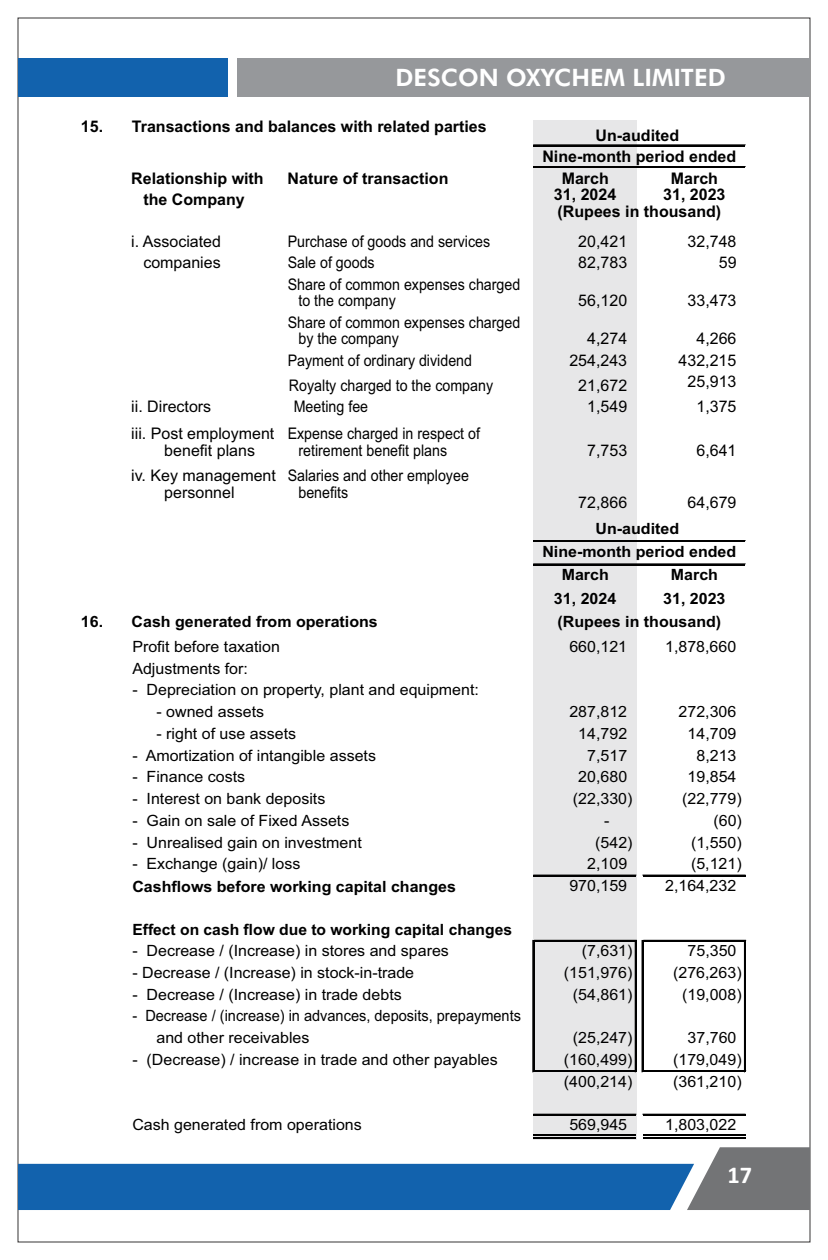
<style>
.page{position:relative;width:828px;height:1260px;background:#fff}
.page>*{position:absolute;margin:0;border:0;box-sizing:border-box;transform-origin:0 0}
.t1{font:800 24px "Futura BT";color:#fff}
.t2{font:700 24px "Calibri";color:#fff}
.t3{font:16px/21.6px "Arial";color:#000;scale:.89 1}
.t4{font:700 16px/21.2px "Arial";color:#000;text-align:center}
.t5{font:16px "Arial";color:#000}
.t6{font:15.6px/21.8px "Arial";color:#000}
.t7{font:700 15.6px "Arial";color:#000}
.t8{font:15.6px/21.8px "Arial";color:#000;scale:.94 1}
</style>
<div class="page">
<svg style="left:18px;top:1147px;width:792px;height:63px"></svg>
<div style="left:238px;top:58px;width:572px;height:39px;background:#96989b"></div>
<div style="left:18px;top:58px;width:209px;height:39px;background:#1262ad"></div>
<div style="left:534px;top:120px;width:103px;height:1020px;background:#e7e7e8"></div>
<hr style="left:534px;top:145px;width:211px;height:1px;background:#000">
<hr style="left:534px;top:167px;width:211px;height:1px;background:#000">
<hr style="left:534px;top:166px;width:211px;height:1px;background:#000">
<hr style="left:534px;top:875px;width:102px;height:1px;background:#000">
<hr style="left:534px;top:940px;width:103px;height:2px;background:#000">
<hr style="left:534px;top:1071px;width:103px;height:1px;background:#000">
<hr style="left:534px;top:1070px;width:103px;height:1px;background:#000">
<hr style="left:533px;top:940px;width:1px;height:132px;background:#000">
<hr style="left:532px;top:940px;width:1px;height:132px;background:#000">
<hr style="left:635px;top:942px;width:2px;height:130px;background:#000">
<hr style="left:642px;top:940px;width:1px;height:132px;background:#000">
<hr style="left:744px;top:942px;width:2px;height:130px;background:#000">
<hr style="left:534px;top:541px;width:211px;height:1px;background:#000">
<hr style="left:534px;top:540px;width:211px;height:1px;background:#000">
<hr style="left:534px;top:564px;width:211px;height:1px;background:#000">
<hr style="left:643px;top:875px;width:102px;height:1px;background:#000">
<hr style="left:643px;top:940px;width:103px;height:2px;background:#000">
<hr style="left:643px;top:1071px;width:103px;height:1px;background:#000">
<hr style="left:643px;top:1070px;width:103px;height:1px;background:#000">
<hr style="left:534px;top:1114px;width:102px;height:2px;background:#000">
<hr style="left:534px;top:1135px;width:102px;height:1px;background:#000">
<hr style="left:534px;top:1137px;width:102px;height:2px;background:#000">
<hr style="left:643px;top:1114px;width:102px;height:2px;background:#000">
<hr style="left:643px;top:1135px;width:102px;height:1px;background:#000">
<hr style="left:643px;top:1137px;width:102px;height:2px;background:#000">
<h1 class="t1" style="left:396px;top:67px;width:332px">DESCON OXYCHEM LIMITED</h1>
<p class="t4" style="left:81px;top:117px;width:407px">15. Transactions and balances with related parties</p>
<p class="t4" style="left:131px;top:169px;width:134px">Relationship with</p>
<p class="t4" style="left:288px;top:169px;width:162px">Nature of transaction</p>
<p class="t4" style="left:143px;top:190px;width:103px">the Company</p>
<p class="t5" style="left:131px;top:235px;width:91px">i. Associated</p>
<p class="t3" style="left:288px;top:232px;width:229px">Purchase of goods and services</p>
<p class="t5" style="left:143px;top:257px;width:79px">companies</p>
<p class="t3" style="left:288px;top:253px;width:263px">Sale of goods<br>Share of common expenses charged</p>
<p class="t3" style="left:288px;top:291px;width:263px;text-indent:11px">to the company<br>Share of common expenses charged</p>
<p class="t3" style="left:288px;top:329px;width:209px;text-indent:11px">by the company<br>Payment of ordinary dividend</p>
<p class="t3" style="left:289px;top:376px;width:231px">Royalty charged to the company</p>
<p class="t5" style="left:131px;top:400px;width:81px">ii. Directors</p>
<p class="t3" style="left:131px;top:394px;width:393px;line-height:27.4px;text-indent:163px">Meeting fee<br>iii. Post employment Expense charged in respect of</p>
<p class="t5" style="left:164px;top:444px;width:92px">benefit plans</p>
<p class="t3" style="left:131px;top:439px;width:381px;line-height:25.4px;text-indent:167px">retirement benefit plans<br>iv. Key management Salaries and other employee</p>
<p class="t5" style="left:164px;top:486px;width:72px">personnel</p>
<p class="t3" style="left:298px;top:483px;width:58px">benefits</p>
<p class="t7" style="left:81px;top:616px;width:298px">16. Cash generated from operations</p>
<p class="t6" style="left:132px;top:637px;width:149px">Profit before taxation<br>Adjustments for:</p>
<p class="t6" style="left:132px;top:680px;width:348px">- Depreciation on property, plant and equipment:</p>
<p class="t6" style="left:157px;top:702px;width:109px">- owned assets</p>
<p class="t6" style="left:157px;top:724px;width:141px">- right of use assets</p>
<p class="t6" style="left:132px;top:746px;width:245px">- Amortization of intangible assets</p>
<p class="t6" style="left:132px;top:767px;width:114px">- Finance costs</p>
<p class="t6" style="left:132px;top:789px;width:194px">- Interest on bank deposits</p>
<p class="t6" style="left:132px;top:811px;width:218px">- Gain on sale of Fixed Assets</p>
<p class="t6" style="left:132px;top:833px;width:231px">- Unrealised gain on investment</p>
<p class="t6" style="left:132px;top:854px;width:170px">- Exchange (gain)/ loss</p>
<p class="t7" style="left:132px;top:880px;width:325px">Cashflows before working capital changes</p>
<p class="t7" style="left:132px;top:924px;width:381px">Effect on cash flow due to working capital changes</p>
<p class="t6" style="left:132px;top:941px;width:318px">- Decrease / (Increase) in stores and spares</p>
<p class="t6" style="left:132px;top:963px;width:283px">- Decrease / (Increase) in stock-in-trade</p>
<p class="t6" style="left:132px;top:985px;width:271px">- Decrease / (Increase) in trade debts</p>
<p class="t8" style="left:157px;top:1007px;width:389px;text-indent:-24px">- Decrease / (increase) in advances, deposits, prepayments and other receivables</p>
<p class="t6" style="left:132px;top:1050px;width:367px">- (Decrease) / increase in trade and other payables</p>
<p class="t6" style="left:132px;top:1115px;width:231px">Cash generated from operations</p>
<p class="t4" style="left:542px;top:126px;width:195px">Un-audited<br>Nine-month period ended</p>
<p class="t4" style="left:562px;top:169px;width:49px">March</p>
<p class="t4" style="left:671px;top:169px;width:49px">March</p>
<p class="t4" style="left:554px;top:186px;width:64px">31, 2024</p>
<p class="t4" style="left:663px;top:186px;width:64px">31, 2023</p>
<p class="t5" style="left:578px;top:235px;width:50px">20,421</p>
<p class="t5" style="left:688px;top:235px;width:50px">32,748</p>
<p class="t5" style="left:578px;top:257px;width:50px">82,783</p>
<p class="t5" style="left:719px;top:257px;width:19px">59</p>
<p class="t5" style="left:578px;top:295px;width:50px">56,120</p>
<p class="t5" style="left:688px;top:295px;width:50px">33,473</p>
<p class="t5" style="left:587px;top:333px;width:42px">4,274</p>
<p class="t5" style="left:696px;top:333px;width:42px">4,266</p>
<p class="t5" style="left:569px;top:354px;width:59px">254,243</p>
<p class="t5" style="left:679px;top:354px;width:59px">432,215</p>
<p class="t5" style="left:578px;top:379px;width:50px">21,672</p>
<p class="t5" style="left:688px;top:376px;width:50px">25,913</p>
<p class="t5" style="left:587px;top:400px;width:42px">1,549</p>
<p class="t5" style="left:696px;top:400px;width:42px">1,375</p>
<p class="t5" style="left:587px;top:444px;width:42px">7,753</p>
<p class="t5" style="left:696px;top:444px;width:42px">6,641</p>
<p class="t4" style="left:558px;top:202px;width:165px">(Rupees in thousand)</p>
<p class="t5" style="left:578px;top:496px;width:50px">72,866</p>
<p class="t5" style="left:688px;top:496px;width:50px">64,679</p>
<p class="t7" style="left:596px;top:522px;width:85px">Un-audited</p>
<p class="t7" style="left:542px;top:546px;width:195px">Nine-month period ended</p>
<p class="t7" style="left:562px;top:569px;width:49px">March</p>
<p class="t7" style="left:671px;top:569px;width:49px">March</p>
<p class="t7" style="left:554px;top:592px;width:64px">31, 2024</p>
<p class="t7" style="left:663px;top:592px;width:64px">31, 2023</p>
<p class="t6" style="left:569px;top:637px;width:59px">660,121</p>
<p class="t6" style="left:665px;top:637px;width:73px">1,878,660</p>
<p class="t7" style="left:558px;top:616px;width:165px">(Rupees in thousand)</p>
<p class="t6" style="left:569px;top:702px;width:59px">287,812</p>
<p class="t6" style="left:679px;top:702px;width:59px">272,306</p>
<p class="t6" style="left:578px;top:724px;width:50px">14,792</p>
<p class="t6" style="left:688px;top:724px;width:50px">14,709</p>
<p class="t6" style="left:587px;top:746px;width:42px">7,517</p>
<p class="t6" style="left:696px;top:746px;width:42px">8,213</p>
<p class="t6" style="left:578px;top:767px;width:50px">20,680</p>
<p class="t6" style="left:688px;top:767px;width:50px">19,854</p>
<p class="t6" style="left:573px;top:789px;width:61px">(22,330)</p>
<p class="t6" style="left:682px;top:789px;width:61px">(22,779)</p>
<p class="t6" style="left:604px;top:811px;width:7px">-</p>
<p class="t6" style="left:713px;top:811px;width:30px">(60)</p>
<p class="t6" style="left:595px;top:833px;width:39px">(542)</p>
<p class="t6" style="left:691px;top:833px;width:52px">(1,550)</p>
<p class="t6" style="left:587px;top:854px;width:42px">2,109</p>
<p class="t6" style="left:691px;top:854px;width:52px">(5,121)</p>
<p class="t6" style="left:569px;top:876px;width:59px">970,159</p>
<p class="t6" style="left:665px;top:876px;width:73px">2,164,232</p>
<p class="t6" style="left:582px;top:941px;width:52px">(7,631)</p>
<p class="t6" style="left:688px;top:941px;width:50px">75,350</p>
<p class="t6" style="left:564px;top:963px;width:70px">(151,976)</p>
<p class="t6" style="left:673px;top:963px;width:70px">(276,263)</p>
<p class="t6" style="left:573px;top:985px;width:61px">(54,861)</p>
<p class="t6" style="left:682px;top:985px;width:61px">(19,008)</p>
<p class="t6" style="left:573px;top:1028px;width:61px">(25,247)</p>
<p class="t6" style="left:688px;top:1028px;width:50px">37,760</p>
<p class="t6" style="left:564px;top:1050px;width:70px">(160,499)</p>
<p class="t6" style="left:673px;top:1050px;width:70px">(179,049)</p>
<p class="t6" style="left:564px;top:1072px;width:70px">(400,214)</p>
<p class="t6" style="left:673px;top:1072px;width:70px">(361,210)</p>
<p class="t6" style="left:569px;top:1115px;width:59px">569,945</p>
<p class="t6" style="left:665px;top:1115px;width:73px">1,803,022</p>
<h1 class="t2" style="left:727px;top:1165px;width:26px">17</h1>
</div>
